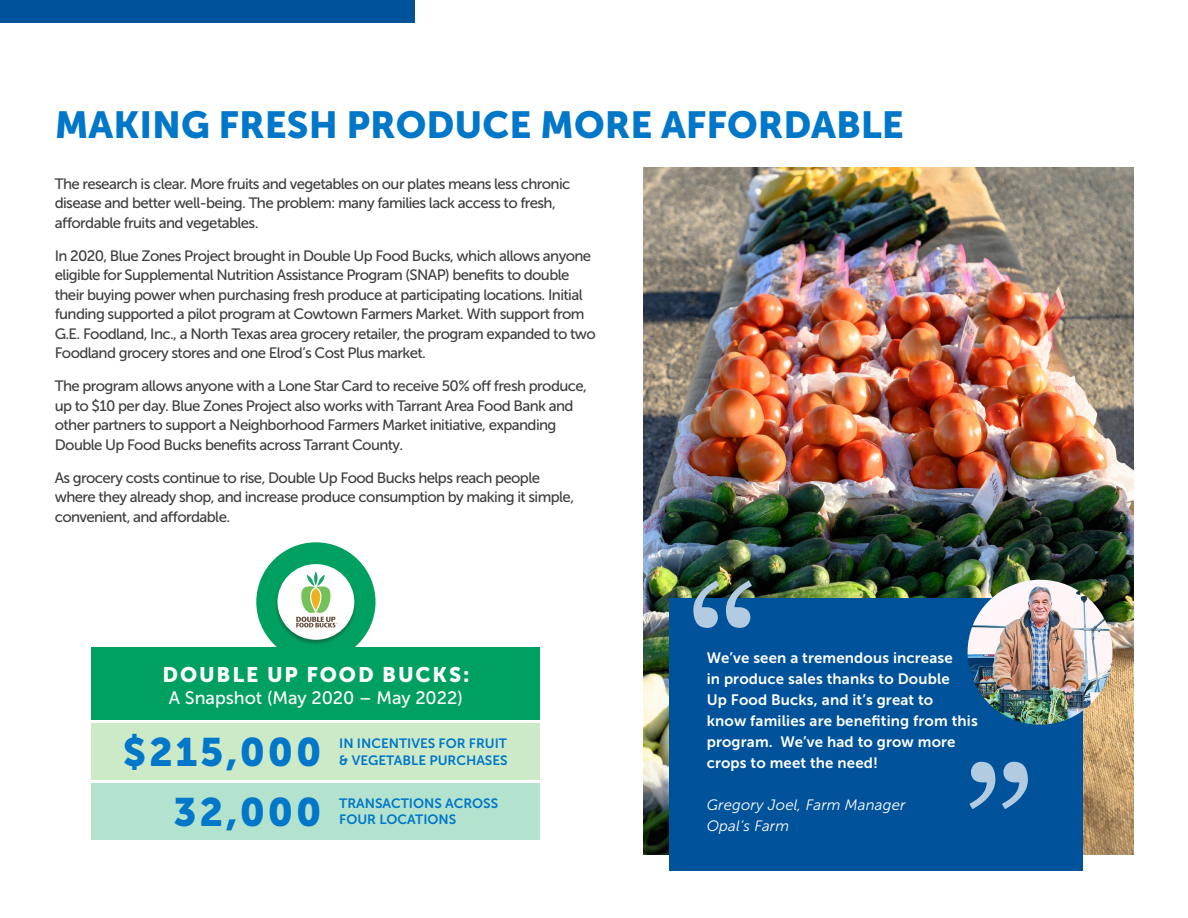
<style>
.page{position:relative;width:1188px;height:918px;background:#fff}
.page>*{position:absolute;margin:0;border:0;box-sizing:border-box;transform-origin:0 0}
.t1{font:39.45px "Museo Sans 900";letter-spacing:.07em;color:#0077c8}
.t2{font:37.5px "Museo Sans W01 900";color:#0077c8}
.t3{font:21px "Museo Sans 900";letter-spacing:.09em;color:#fff}
.t4{font:18px "Museo Sans 500";color:#fff}
.t5{font:15px/19.5px "Museo Sans 500";letter-spacing:-.04em;color:#3e3e3f}
.t6{font:15px/21px "Museo Sans 700";letter-spacing:.01em;color:#fff}
.t7{font:italic 15px "Museo Sans 300";letter-spacing:.01em;color:#fff}
.t8{font:13.5px/16.2px "Museo Sans 700";color:#0077c8}
</style>
<div class="page">
<img style="left:644px;top:167px;width:490px;height:687px">
<div style="left:92px;top:648px;width:448px;height:72px;background:#00a160"></div>
<div style="left:256px;top:542px;width:120px;height:120px;background:#00a160;border-radius:50%"></div>
<div style="left:274px;top:564px;width:84px;height:81px;background:#231f20;opacity:.35"></div>
<div style="left:277px;top:564px;width:77px;height:76px;background:#fff;border-radius:50%"></div>
<svg style="left:296px;top:572px;width:42px;height:55px"></svg>
<div style="left:92px;top:783px;width:448px;height:57px;background:#b3e3cf"></div>
<div style="left:92px;top:723px;width:448px;height:57px;background:#cceac8"></div>
<div style="left:0;top:0;width:414px;height:23px;background:#00539b"></div>
<div style="left:669px;top:598px;width:414px;height:273px;background:#00539b"></div>
<img style="left:968px;top:580px;width:145px;height:145px;border-radius:72px">
<svg style="left:693px;top:580px;width:59px;height:48px"></svg>
<svg style="left:969px;top:762px;width:59px;height:47px"></svg>
<p class="t2" style="left:55px;top:104px;width:851px">MAKING FRESH PRODUCE MORE AFFORDABLE</p>
<p class="t5" style="left:55px;top:174px;width:517px">The research is clear. More fruits and vegetables on our plates means less chronic disease and better well-being. The problem: many families lack access to fresh, affordable fruits and vegetables.</p>
<p class="t5" style="left:55px;top:246px;width:543px">In 2020, Blue Zones Project brought in Double Up Food Bucks, which allows anyone eligible for Supplemental Nutrition Assistance Program (SNAP) benefits to double their buying power when purchasing fresh produce at participating locations. Initial funding supported a pilot program at Cowtown Farmers Market. With support from G.E. Foodland, Inc., a North Texas area grocery retailer, the program expanded to two Foodland grocery stores and one Elrod’s Cost Plus market.</p>
<p class="t5" style="left:55px;top:376px;width:534px">The program allows anyone with a Lone Star Card to receive 50% off fresh produce, up to $10 per day. Blue Zones Project also works with Tarrant Area Food Bank and other partners to support a Neighborhood Farmers Market initiative, expanding Double Up Food Bucks benefits across Tarrant County.</p>
<p class="t5" style="left:55px;top:468px;width:521px">As grocery costs continue to rise, Double Up Food Bucks helps reach people where they already shop, and increase produce consumption by making it simple, convenient, and affordable.</p>
<p class="t3" style="left:162px;top:663px;width:308px">DOUBLE UP FOOD BUCKS:</p>
<p class="t4" style="left:169px;top:688px;width:295px">A Snapshot (May 2020 – May 2022)</p>
<p class="t1" style="left:123px;top:730px;width:200px">$215,000</p>
<p class="t8" style="left:339px;top:736px;width:169px">IN INCENTIVES FOR FRUIT</p>
<p class="t8" style="left:339px;top:752px;width:170px">&amp; VEGETABLE PURCHASES</p>
<p class="t1" style="left:174px;top:790px;width:149px">32,000</p>
<p class="t8" style="left:339px;top:795px;width:160px">TRANSACTIONS ACROSS<br>FOUR LOCATIONS</p>
<p class="t6" style="left:707px;top:647px;width:273px">We’ve seen a tremendous increase<br>in produce sales thanks to Double<br>Up Food Bucks, and it’s great to<br>know families are benefiting from this program. We’ve had to grow more</p>
<p class="t6" style="left:707px;top:752px;width:173px">crops to meet the need!</p>
<p class="t7" style="left:707px;top:797px;width:200px">Gregory Joel, Farm Manager</p>
<p class="t7" style="left:707px;top:818px;width:84px">Opal’s Farm</p>
</div>
